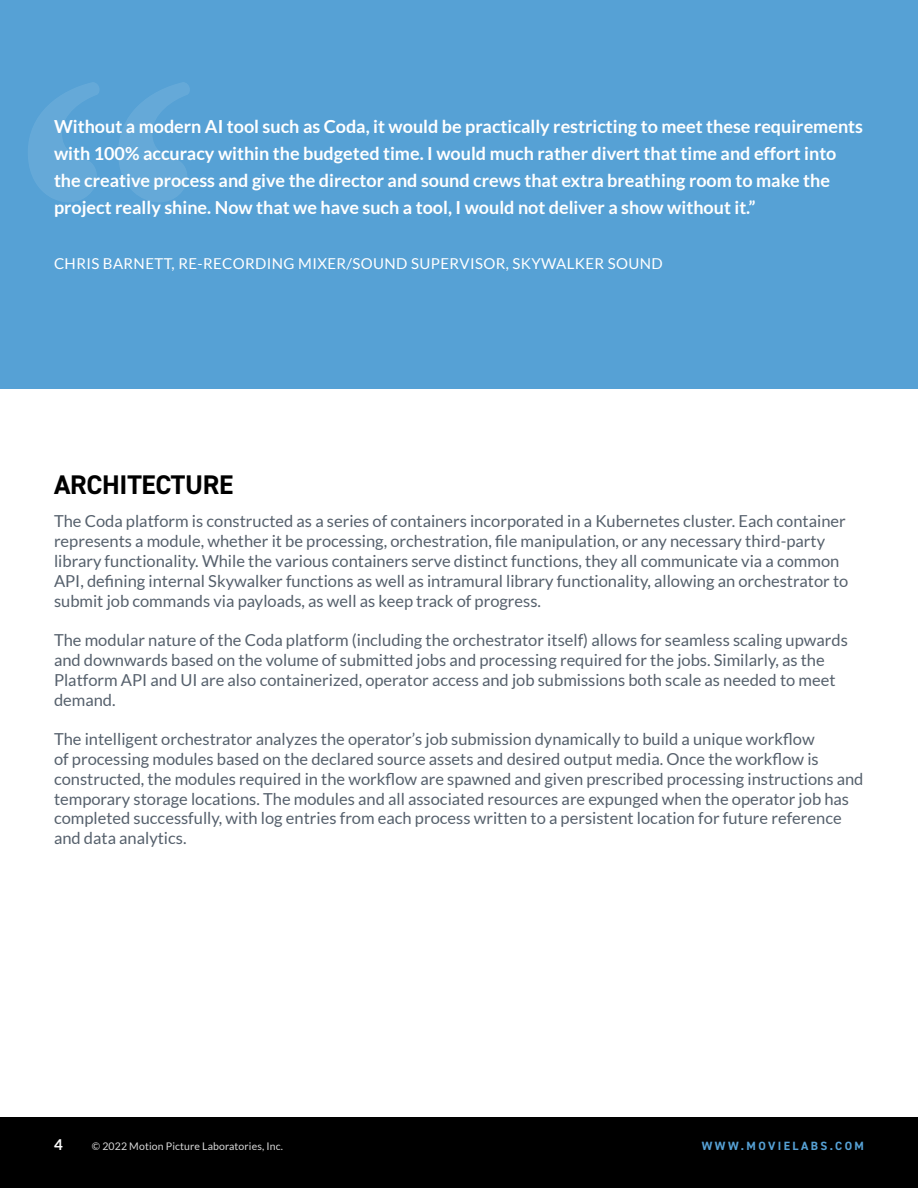
<style>
.page{position:relative;width:918px;height:1188px;background:#fff}
.page>*{position:absolute;margin:0;border:0;box-sizing:border-box;transform-origin:0 0}
.t1{font:700 412.5px "Adobe Garamond Pro";color:#fff}
.t2{font:700 27px "DIN2014";letter-spacing:-.01em;color:#000}
.t3{font:700 18px/27px "Lato";color:#fff}
.t4{font:16.5px/19.8px "Lato";color:#55606c}
.t5{font:15px "Lato";letter-spacing:.025em;color:#fff}
.t6{font:700 15px "Lato";color:#fff}
.t7{font:700 12px "DIN2014";letter-spacing:.2em;color:#56a1d5}
.t8{font:10.5px "Lato";letter-spacing:.01em;color:#d9d9d9}
</style>
<div class="page">
<div style="left:0;top:1118px;width:918px;height:70px;background:#000"></div>
<div style="left:0;top:0;width:918px;height:389px;background:#56a1d5"></div>
<h1 class="t1" style="left:11px;top:2px;width:196px">“</h1>
<p class="t3" style="left:54px;top:113px;width:811px">Without a modern AI tool such as Coda, it would be practically restricting to meet these requirements with 100% accuracy within the budgeted time. I would much rather divert that time and effort into the creative process and give the director and sound crews that extra breathing room to make the project really shine. Now that we have such a tool, I would not deliver a show without it.”</p>
<p class="t5" style="left:54px;top:255px;width:610px">CHRIS BARNETT, RE-RECORDING MIXER/SOUND SUPERVISOR, SKYWALKER SOUND</p>
<h2 class="t2" style="left:54px;top:467px;width:181px">ARCHITECTURE</h2>
<p class="t4" style="left:54px;top:511px;width:796px">The Coda platform is constructed as a series of containers incorporated in a Kubernetes cluster. Each container represents a module, whether it be processing, orchestration, file manipulation, or any necessary third-party library functionality. While the various containers serve distinct functions, they all communicate via a common API, defining internal Skywalker functions as well as intramural library functionality, allowing an orchestrator to submit job commands via payloads, as well as keep track of progress.</p>
<p class="t4" style="left:54px;top:630px;width:795px">The modular nature of the Coda platform (including the orchestrator itself) allows for seamless scaling upwards and downwards based on the volume of submitted jobs and processing required for the jobs. Similarly, as the Platform API and UI are also containerized, operator access and job submissions both scale as needed to meet demand.</p>
<p class="t4" style="left:54px;top:729px;width:811px">The intelligent orchestrator analyzes the operator’s job submission dynamically to build a unique workflow<br>of processing modules based on the declared source assets and desired output media. Once the workflow is constructed, the modules required in the workflow are spawned and given prescribed processing instructions and temporary storage locations. The modules and all associated resources are expunged when the operator job has completed successfully, with log entries from each process written to a persistent location for future reference and data analytics.</p>
<p class="t6" style="left:54px;top:1136px;width:10px">4</p>
<p class="t8" style="left:92px;top:1141px;width:193px">© 2022 Motion Picture Laboratories, Inc.</p>
<p class="t7" style="left:702px;top:1138px;width:164px">WWW.MOVIELABS.COM</p>
</div>
